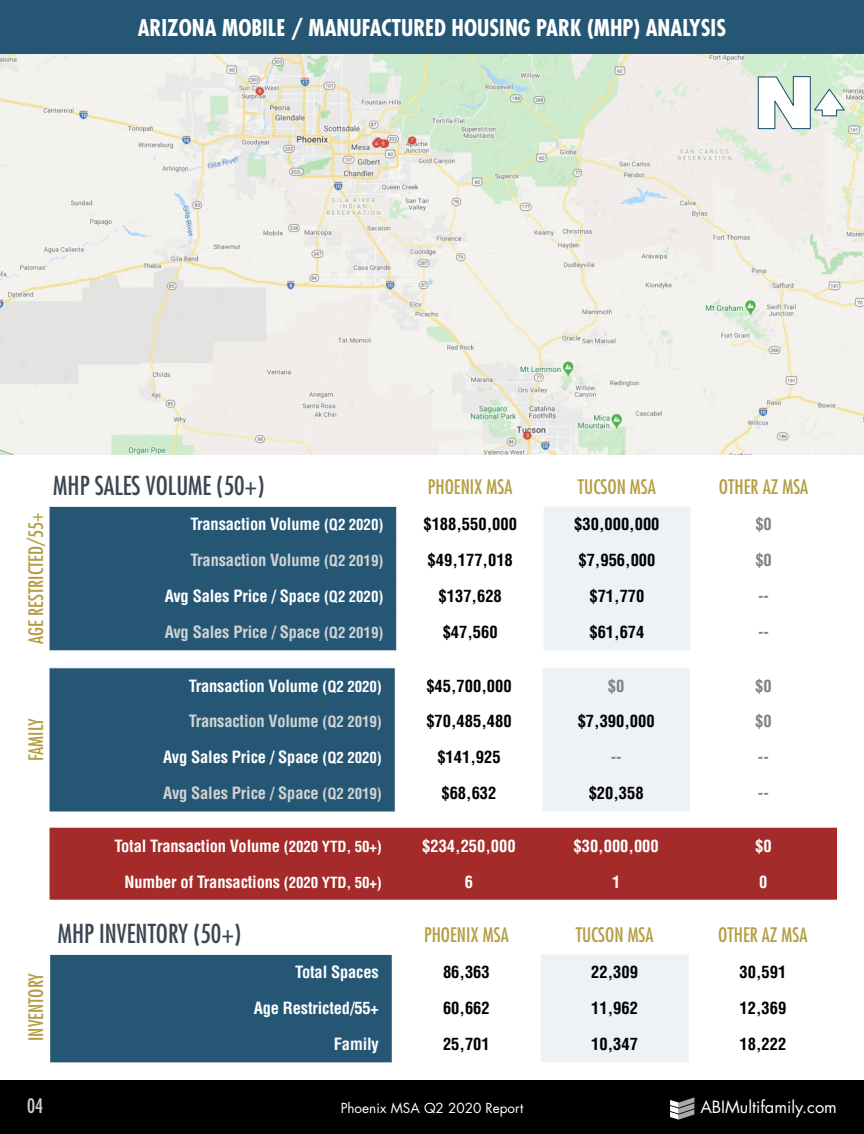
<style>
.page{position:relative;width:864px;height:1134px;background:#fff}
.page>*{position:absolute;margin:0;border:0;box-sizing:border-box;transform-origin:0 0}
.t1{font:condensed 25.5px "Futura Std";color:#3b4653}
.t2{font:700 condensed 22.5px "Futura Std";color:#fff}
.t3{font:condensed 19.5px "Futura Std";color:#b49d42}
.t4{font:condensed 19.5px "Futura Std";color:#d1d3d4}
.t5{font:700 condensed 16.5px "Helvetica LT Std";letter-spacing:-.01em;color:#fff}
.t6{font:700 condensed 16.5px "Helvetica LT Std";color:#000}
.t7{font:700 condensed 16.5px "Helvetica LT Std";letter-spacing:-.01em;color:#d1d3d4}
.t8{font:700 condensed 16.5px "Helvetica LT Std";color:#808285}
.t9{font:16.5px "Futura Std";color:#fff}
.t10{font:13.5px "Futura Std";color:#fff}
.s1{font-size:15px}
</style>
<div class="page">
<div style="left:0;top:0;width:864px;height:54px;background:#255775"></div>
<div style="left:50px;top:507px;width:346px;height:143px;background:#255775"></div>
<div style="left:544px;top:506px;width:146px;height:144px;background:#eef2f6"></div>
<div style="left:50px;top:669px;width:345px;height:143px;background:#255775"></div>
<div style="left:543px;top:668px;width:147px;height:143px;background:#eef2f6"></div>
<div style="left:50px;top:828px;width:787px;height:72px;background:#a52b2a"></div>
<div style="left:50px;top:955px;width:342px;height:107px;background:#255775"></div>
<div style="left:541px;top:954px;width:148px;height:108px;background:#eef2f6"></div>
<img style="left:0;top:54px;width:864px;height:400px">
<svg style="left:757px;top:76px;width:89px;height:54px"></svg>
<div style="left:0;top:1080px;width:864px;height:54px;background:#000"></div>
<svg style="left:670px;top:1097px;width:24px;height:23px"></svg>
<h2 class="t2" style="left:138px;top:14px;width:590px">ARIZONA MOBILE / MANUFACTURED HOUSING PARK (MHP) ANALYSIS</h2>
<p class="t3" style="left:24px;top:644px;width:133px;rotate:-90deg">AGE RESTRICTED/55+</p>
<p class="t3" style="left:24px;top:761px;width:44px;rotate:-90deg">FAMILY</p>
<h1 class="t1" style="left:53px;top:470px;width:213px">MHP SALES VOLUME (50+)</h1>
<p class="t3" style="left:428px;top:476px;width:86px">PHOENIX MSA</p>
<p class="t3" style="left:578px;top:476px;width:79px">TUCSON MSA</p>
<p class="t3" style="left:719px;top:476px;width:91px">OTHER AZ MSA</p>
<p class="t5" style="left:190px;top:514px;width:194px">Transaction Volume <span class="s1">(Q2 2020)</span></p>
<p class="t6" style="left:423px;top:514px;width:95px">$188,550,000</p>
<p class="t6" style="left:574px;top:514px;width:87px">$30,000,000</p>
<p class="t8" style="left:755px;top:514px;width:18px">$0</p>
<p class="t7" style="left:190px;top:550px;width:194px">Transaction Volume <span class="s1">(Q2 2019)</span></p>
<p class="t6" style="left:428px;top:550px;width:87px">$49,177,018</p>
<p class="t6" style="left:578px;top:550px;width:78px">$7,956,000</p>
<p class="t8" style="left:755px;top:550px;width:18px">$0</p>
<p class="t5" style="left:165px;top:586px;width:220px">Avg Sales Price / Space <span class="s1">(Q2 2020)</span></p>
<p class="t6" style="left:439px;top:586px;width:65px">$137,628</p>
<p class="t6" style="left:589px;top:586px;width:56px">$71,770</p>
<p class="t8" style="left:758px;top:586px;width:12px">--</p>
<p class="t7" style="left:165px;top:622px;width:220px">Avg Sales Price / Space <span class="s1">(Q2 2019)</span></p>
<p class="t6" style="left:443px;top:622px;width:56px">$47,560</p>
<p class="t6" style="left:589px;top:622px;width:56px">$61,674</p>
<p class="t8" style="left:758px;top:622px;width:12px">--</p>
<p class="t5" style="left:189px;top:675px;width:194px">Transaction Volume <span class="s1">(Q2 2020)</span></p>
<p class="t6" style="left:426px;top:675px;width:87px">$45,700,000</p>
<p class="t8" style="left:608px;top:675px;width:18px">$0</p>
<p class="t8" style="left:755px;top:675px;width:18px">$0</p>
<p class="t7" style="left:189px;top:711px;width:194px">Transaction Volume <span class="s1">(Q2 2019)</span></p>
<p class="t6" style="left:426px;top:711px;width:87px">$70,485,480</p>
<p class="t6" style="left:578px;top:711px;width:78px">$7,390,000</p>
<p class="t8" style="left:755px;top:711px;width:18px">$0</p>
<p class="t5" style="left:163px;top:747px;width:220px">Avg Sales Price / Space <span class="s1">(Q2 2020)</span></p>
<p class="t6" style="left:437px;top:747px;width:65px">$141,925</p>
<p class="t8" style="left:611px;top:747px;width:12px">--</p>
<p class="t8" style="left:758px;top:747px;width:12px">--</p>
<p class="t7" style="left:163px;top:783px;width:220px">Avg Sales Price / Space <span class="s1">(Q2 2019)</span></p>
<p class="t6" style="left:441px;top:783px;width:56px">$68,632</p>
<p class="t6" style="left:589px;top:783px;width:56px">$20,358</p>
<p class="t8" style="left:758px;top:783px;width:12px">--</p>
<p class="t5" style="left:114px;top:835px;width:269px">Total Transaction Volume <span class="s1">(2020 YTD, 50+)</span></p>
<p class="t5" style="left:422px;top:835px;width:95px">$234,250,000</p>
<p class="t5" style="left:574px;top:835px;width:87px">$30,000,000</p>
<p class="t5" style="left:755px;top:835px;width:18px">$0</p>
<p class="t5" style="left:124px;top:871px;width:259px">Number of Transactions <span class="s1">(2020 YTD, 50+)</span></p>
<p class="t5" style="left:465px;top:871px;width:10px">6</p>
<p class="t5" style="left:612px;top:871px;width:10px">1</p>
<p class="t5" style="left:759px;top:871px;width:10px">0</p>
<p class="t3" style="left:24px;top:1041px;width:70px;rotate:-90deg">INVENTORY</p>
<h1 class="t1" style="left:58px;top:918px;width:185px">MHP INVENTORY (50+)</h1>
<p class="t3" style="left:424px;top:924px;width:86px">PHOENIX MSA</p>
<p class="t3" style="left:576px;top:924px;width:79px">TUCSON MSA</p>
<p class="t3" style="left:718px;top:924px;width:91px">OTHER AZ MSA</p>
<p class="t5" style="left:295px;top:962px;width:85px">Total Spaces</p>
<p class="t6" style="left:443px;top:962px;width:48px">86,363</p>
<p class="t6" style="left:591px;top:962px;width:48px">22,309</p>
<p class="t6" style="left:740px;top:962px;width:48px">30,591</p>
<p class="t5" style="left:254px;top:998px;width:127px">Age Restricted/55+</p>
<p class="t6" style="left:443px;top:998px;width:48px">60,662</p>
<p class="t6" style="left:591px;top:998px;width:48px">11,962</p>
<p class="t6" style="left:740px;top:998px;width:48px">12,369</p>
<p class="t5" style="left:334px;top:1034px;width:47px">Family</p>
<p class="t6" style="left:443px;top:1034px;width:48px">25,701</p>
<p class="t6" style="left:591px;top:1034px;width:48px">10,347</p>
<p class="t6" style="left:740px;top:1034px;width:48px">18,222</p>
<p class="t4" style="left:27px;top:1095px;width:18px">04</p>
<p class="t10" style="left:341px;top:1100px;width:184px">Phoenix MSA Q2 2020 Report</p>
<p class="t9" style="left:700px;top:1097px;width:138px">ABIMultifamily.com</p>
</div>
